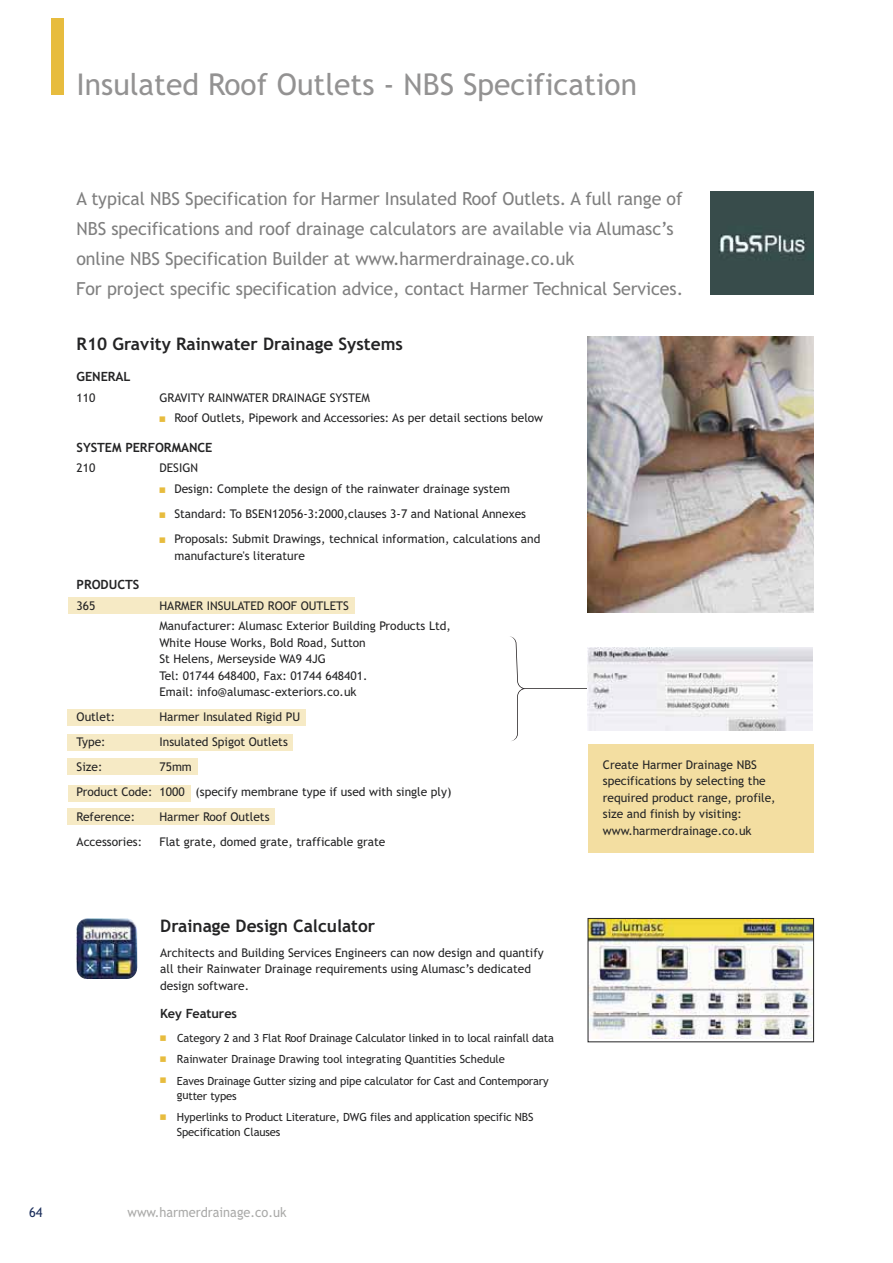
<style>
.page{position:relative;width:893px;height:1263px;background:#fff}
.page>*{position:absolute;margin:0;border:0;box-sizing:border-box;transform-origin:0 0}
.t1{font:30px "Trebuchet MS";color:#939292}
.t2{font:18px/30px "Trebuchet MS";letter-spacing:-.005em;color:#7f7f7f}
.t3{font:700 17.25px "Trebuchet MS";color:#242425}
.t4{font:13.5px "Trebuchet MS";color:#aaaaa9;scale:.95 1}
.t5{font:13.5px "Trebuchet MS";color:#1d305d;scale:.95 1}
.t6{font:700 12.75px "Trebuchet MS";letter-spacing:-.005em;color:#242425}
.t7{font:12px/16.5px "Trebuchet MS";color:#242425}
.t8{font:11.25px/14.9px "Trebuchet MS";letter-spacing:-.01em;color:#242425}
.s1{color:#e7bc3e}
</style>
<div class="page">
<div style="left:51px;top:18px;width:13px;height:77px;background:#e7bc3e"></div>
<div style="left:68px;top:734px;width:225px;height:17px;background:#f6eac5"></div>
<div style="left:68px;top:758px;width:130px;height:17px;background:#f6eac5"></div>
<div style="left:68px;top:785px;width:122px;height:17px;background:#f6eac5"></div>
<div style="left:68px;top:808px;width:207px;height:17px;background:#f6eac5"></div>
<div style="left:68px;top:597px;width:286px;height:17px;background:#f6eac5"></div>
<div style="left:68px;top:709px;width:238px;height:17px;background:#f6eac5"></div>
<img style="left:711px;top:192px;width:103px;height:102px">
<svg style="left:510px;top:636px;width:158px;height:105px"></svg>
<img style="left:588px;top:337px;width:225px;height:275px">
<div style="left:588px;top:745px;width:226px;height:108px;background:#f3dea1"></div>
<img style="left:76px;top:918px;width:61px;height:61px">
<img style="left:590px;top:920px;width:222px;height:118px">
<div style="left:588px;top:918px;width:226px;height:124px;border:1px solid #242425"></div>
<img style="left:588px;top:647px;width:225px;height:83px">
<h1 class="t1" style="left:76px;top:73px;width:562px">Insulated Roof Outlets - NBS Specification</h1>
<p class="t2" style="left:76px;top:185px;width:608px">A typical NBS Specification for Harmer Insulated Roof Outlets. A full range of NBS specifications and roof drainage calculators are available via Alumasc’s online NBS Specification Builder at www.harmerdrainage.co.uk<br>For project specific specification advice, contact Harmer Technical Services.</p>
<h3 class="t3" style="left:77px;top:337px;width:328px">R10 Gravity Rainwater Drainage Systems</h3>
<p class="t6" style="left:77px;top:371px;width:56px">GENERAL</p>
<p class="t7" style="left:77px;top:390px;width:20px">110</p>
<p class="t7" style="left:159px;top:390px;width:212px">GRAVITY RAINWATER DRAINAGE SYSTEM</p>
<p class="t7" style="left:159px;top:411px;width:385px"><span class="s1">■</span> Roof Outlets, Pipework and Accessories: As per detail sections below</p>
<p class="t6" style="left:77px;top:442px;width:137px">SYSTEM PERFORMANCE</p>
<p class="t7" style="left:77px;top:461px;width:20px">210</p>
<p class="t7" style="left:159px;top:461px;width:40px">DESIGN</p>
<p class="t7" style="left:159px;top:482px;width:352px"><span class="s1">■</span> Design: Complete the design of the rainwater drainage system</p>
<p class="t7" style="left:159px;top:507px;width:368px"><span class="s1">■</span> Standard: To BSEN12056-3:2000,clauses 3-7 and National Annexes</p>
<p class="t7" style="left:174px;top:532px;width:367px;text-indent:-15px"><span class="s1">■</span> Proposals: Submit Drawings, technical information, calculations and manufacture's literature</p>
<p class="t6" style="left:77px;top:579px;width:64px">PRODUCTS</p>
<p class="t7" style="left:77px;top:598px;width:20px">365</p>
<p class="t7" style="left:159px;top:596px;width:293px;line-height:20.7px">HARMER INSULATED ROOF OUTLETS<br>Manufacturer: Alumasc Exterior Building Products Ltd,</p>
<p class="t7" style="left:159px;top:635px;width:210px">White House Works, Bold Road, Sutton St Helens, Merseyside WA9 4JG<br>Tel: 01744 648400, Fax: 01744 648401.<br>Email: info@alumasc-exteriors.co.uk</p>
<p class="t7" style="left:77px;top:710px;width:40px">Outlet:</p>
<p class="t7" style="left:159px;top:710px;width:142px">Harmer Insulated Rigid PU</p>
<p class="t7" style="left:77px;top:735px;width:31px">Type:</p>
<p class="t7" style="left:159px;top:735px;width:130px">Insulated Spigot Outlets</p>
<p class="t7" style="left:77px;top:760px;width:27px">Size:</p>
<p class="t7" style="left:603px;top:757px;width:174px">Create Harmer Drainage NBS specifications by selecting the required product range, profile, size and finish by visiting: www.harmerdrainage.co.uk</p>
<p class="t7" style="left:77px;top:756px;width:376px;line-height:25px;text-indent:83px">75mm<br>Product Code: 1000 (specify membrane type if used with single ply)<br>Reference:</p>
<p class="t7" style="left:159px;top:810px;width:112px">Harmer Roof Outlets</p>
<p class="t7" style="left:77px;top:835px;width:67px">Accessories:</p>
<p class="t7" style="left:159px;top:835px;width:227px">Flat grate, domed grate, trafficable grate</p>
<h3 class="t3" style="left:160px;top:919px;width:216px">Drainage Design Calculator</h3>
<p class="t7" style="left:160px;top:945px;width:385px">Architects and Building Services Engineers can now design and quantify all their Rainwater Drainage requirements using Alumasc’s dedicated design software.</p>
<p class="t6" style="left:160px;top:1009px;width:78px">Key Features</p>
<p class="t8" style="left:160px;top:1032px;width:395px"><sup>■</sup> Category 2 and 3 Flat Roof Drainage Calculator linked in to local rainfall data</p>
<p class="t8" style="left:160px;top:1053px;width:346px"><sup>■</sup> Rainwater Drainage Drawing tool integrating Quantities Schedule</p>
<p class="t8" style="left:177px;top:1074px;width:373px;text-indent:-17px"><sup>■</sup> Eaves Drainage Gutter sizing and pipe calculator for Cast and Contemporary gutter types</p>
<p class="t8" style="left:177px;top:1111px;width:358px;text-indent:-17px"><sup>■</sup> Hyperlinks to Product Literature, DWG files and application specific NBS<br>Specification Clauses</p>
<p class="t5" style="left:29px;top:1207px;width:16px">64</p>
<p class="t4" style="left:127px;top:1207px;width:169px">www.harmerdrainage.co.uk</p>
</div>
